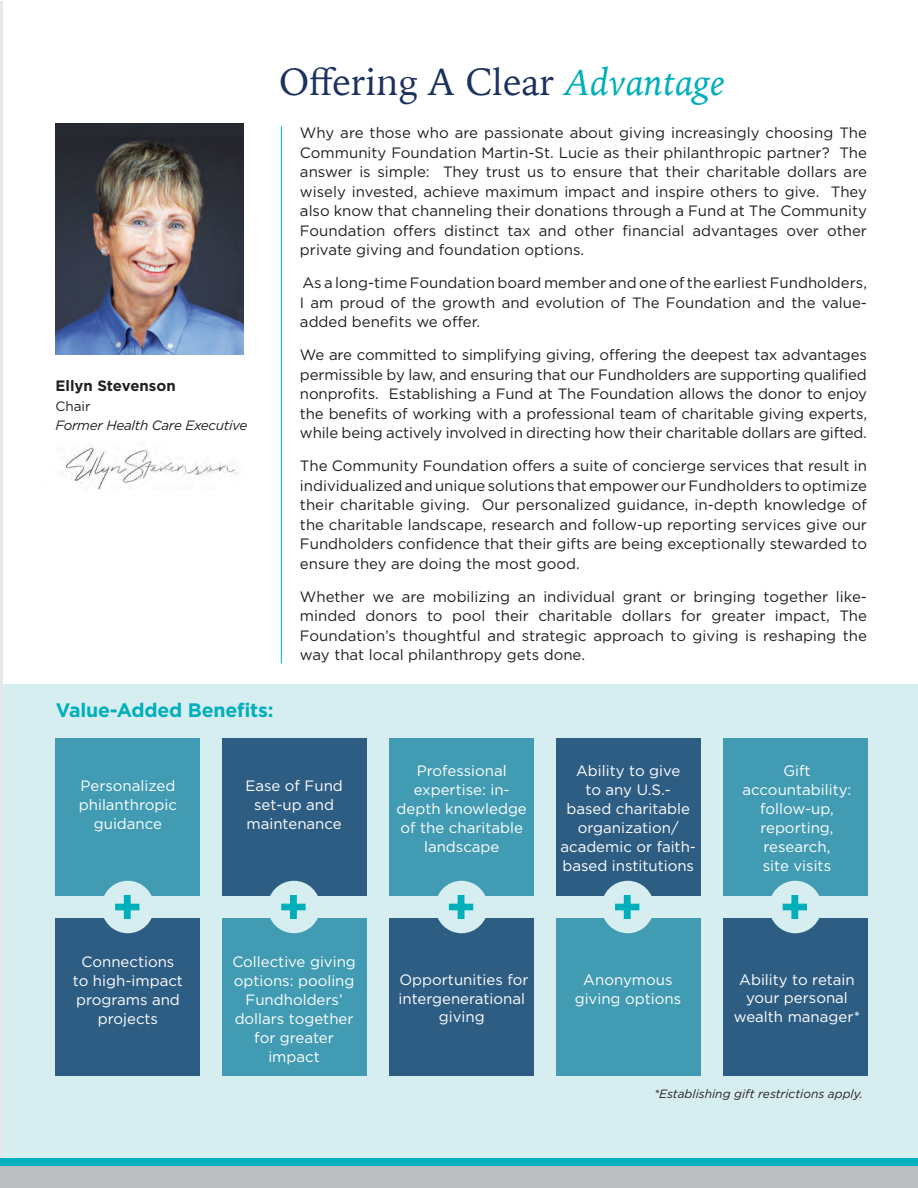
<style>
.page{position:relative;width:918px;height:1188px;background:#fff}
.page>*{position:absolute;margin:0;border:0;box-sizing:border-box;transform-origin:0 0}
.t1{font:37.5px "Iowan Old Style";color:#1c3160}
.t2{font:700 19.5px "Gotham";letter-spacing:-.01em;color:#00afbc}
.t3{font:15px/19.5px "Gotham";color:#231f20;text-align:justify}
.t4{font:15px/18.9px "Gotham";color:#fff;text-align:center}
.t5{font:700 15px "Gotham";color:#231f20}
.t6{font:italic 13.5px/19.5px "Gotham";letter-spacing:-.02em;color:#231f20}
.t7{font:italic 12px "Gotham";color:#231f20}
.s1{font-style:normal}
.s2{font-style:italic;color:#00afbc}
</style>
<div class="page">
<div style="left:2px;top:685px;width:916px;height:474px;background:#d7eef0"></div>
<hr style="left:0;top:2px;width:2px;height:1186px;background:#e6e7e9">
<img style="left:64px;top:446px;width:175px;height:43px">
<hr style="left:281px;top:126px;width:1px;height:537px;background:#00afbc">
<hr style="left:0;top:1166px;width:2px;height:22px;background:#bcbdc0">
<svg style="left:0;top:1158px;width:2px;height:8px"></svg>
<div style="left:2px;top:1166px;width:916px;height:22px;background:#bcbdc0"></div>
<div style="left:2px;top:1158px;width:916px;height:8px;background:#00afbc"></div>
<div style="left:56px;top:738px;width:144px;height:158px;background:#419bb3"></div>
<div style="left:56px;top:918px;width:144px;height:157px;background:#2e5d84"></div>
<div style="left:222px;top:918px;width:145px;height:157px;background:#419bb3"></div>
<div style="left:222px;top:738px;width:145px;height:158px;background:#2e5d84"></div>
<div style="left:389px;top:738px;width:145px;height:158px;background:#419bb3"></div>
<div style="left:389px;top:918px;width:145px;height:157px;background:#2e5d84"></div>
<div style="left:556px;top:918px;width:145px;height:157px;background:#419bb3"></div>
<div style="left:556px;top:738px;width:145px;height:158px;background:#2e5d84"></div>
<div style="left:723px;top:918px;width:145px;height:157px;background:#2e5d84"></div>
<div style="left:723px;top:738px;width:145px;height:158px;background:#419bb3"></div>
<div style="left:102px;top:881px;width:52px;height:52px;background:#d7eef0;border-radius:50%"></div>
<svg style="left:115px;top:895px;width:24px;height:24px"></svg>
<div style="left:268px;top:881px;width:52px;height:52px;background:#d7eef0;border-radius:50%"></div>
<svg style="left:281px;top:895px;width:25px;height:24px"></svg>
<div style="left:435px;top:881px;width:53px;height:52px;background:#d7eef0;border-radius:50%"></div>
<svg style="left:449px;top:895px;width:24px;height:24px"></svg>
<div style="left:602px;top:881px;width:52px;height:52px;background:#d7eef0;border-radius:50%"></div>
<svg style="left:615px;top:895px;width:24px;height:24px"></svg>
<div style="left:769px;top:881px;width:53px;height:52px;background:#d7eef0;border-radius:50%"></div>
<svg style="left:783px;top:895px;width:24px;height:24px"></svg>
<img style="left:56px;top:123px;width:188px;height:232px">
<p class="t5" style="left:56px;top:376px;width:122px">Ellyn Stevenson</p>
<p class="t6" style="left:56px;top:396px;width:193px"><span class="s1">Chair<br></span>Former Health Care Executive</p>
<p class="t1" style="left:279px;top:48px;width:447px">Offering A Clear <span class="s2">Advantage</span></p>
<p class="t3" style="left:300px;top:123px;width:569px">Why are those who are passionate about giving increasingly choosing The Community Foundation Martin-St. Lucie as their philanthropic partner? The answer is simple: They trust us to ensure that their charitable dollars are wisely invested, achieve maximum impact and inspire others to give. They also know that channeling their donations through a Fund at The Community Foundation offers distinct tax and other financial advantages over other private giving and foundation options.</p>
<p class="t3" style="left:300px;top:273px;width:569px">As a long-time Foundation board member and one of the earliest Fundholders, I am proud of the growth and evolution of The Foundation and the value&shy;added benefits we offer.</p>
<p class="t3" style="left:300px;top:345px;width:569px">We are committed to simplifying giving, offering the deepest tax advantages permissible by law, and ensuring that our Fundholders are supporting qualified nonprofits. Establishing a Fund at The Foundation allows the donor to enjoy the benefits of working with a professional team of charitable giving experts, while being actively involved in directing how their charitable dollars are gifted.</p>
<p class="t3" style="left:300px;top:456px;width:569px">The Community Foundation offers a suite of concierge services that result in individualized and unique solutions that empower our Fundholders to optimize their charitable giving. Our personalized guidance, in-depth knowledge of the charitable landscape, research and follow-up reporting services give our Fundholders confidence that their gifts are being exceptionally stewarded to ensure they are doing the most good.</p>
<p class="t3" style="left:300px;top:586px;width:569px">Whether we are mobilizing an individual grant or bringing together like&shy;minded donors to pool their charitable dollars for greater impact, The Foundation’s thoughtful and strategic approach to giving is reshaping the way that local philanthropy gets done.</p>
<p class="t2" style="left:56px;top:697px;width:219px">Value-Added Benefits:</p>
<p class="t4" style="left:79px;top:776px;width:100px">Personalized philanthropic guidance</p>
<p class="t4" style="left:73px;top:952px;width:112px">Connections to high-impact programs and projects</p>
<p class="t4" style="left:245px;top:776px;width:99px">Ease of Fund set-up and maintenance</p>
<p class="t4" style="left:232px;top:952px;width:125px">Collective giving options: pooling<br>Fundholders’ dollars together for greater impact</p>
<p class="t4" style="left:397px;top:761px;width:132px">Professional expertise: in&shy;depth knowledge of the charitable landscape</p>
<p class="t4" style="left:560px;top:761px;width:137px">Ability to give<br>to any U.S.-<br>based charitable organization/ academic or faith&shy;based institutions</p>
<p class="t4" style="left:743px;top:761px;width:110px">Gift accountability: follow-up, reporting, research,<br>site visits</p>
<p class="t4" style="left:399px;top:970px;width:131px">Opportunities for intergenerational giving</p>
<p class="t4" style="left:575px;top:970px;width:108px">Anonymous giving options</p>
<p class="t4" style="left:734px;top:969px;width:128px">Ability to retain your personal wealth manager*</p>
<p class="t7" style="left:654px;top:1086px;width:210px">*Establishing gift restrictions apply.</p>
</div>
